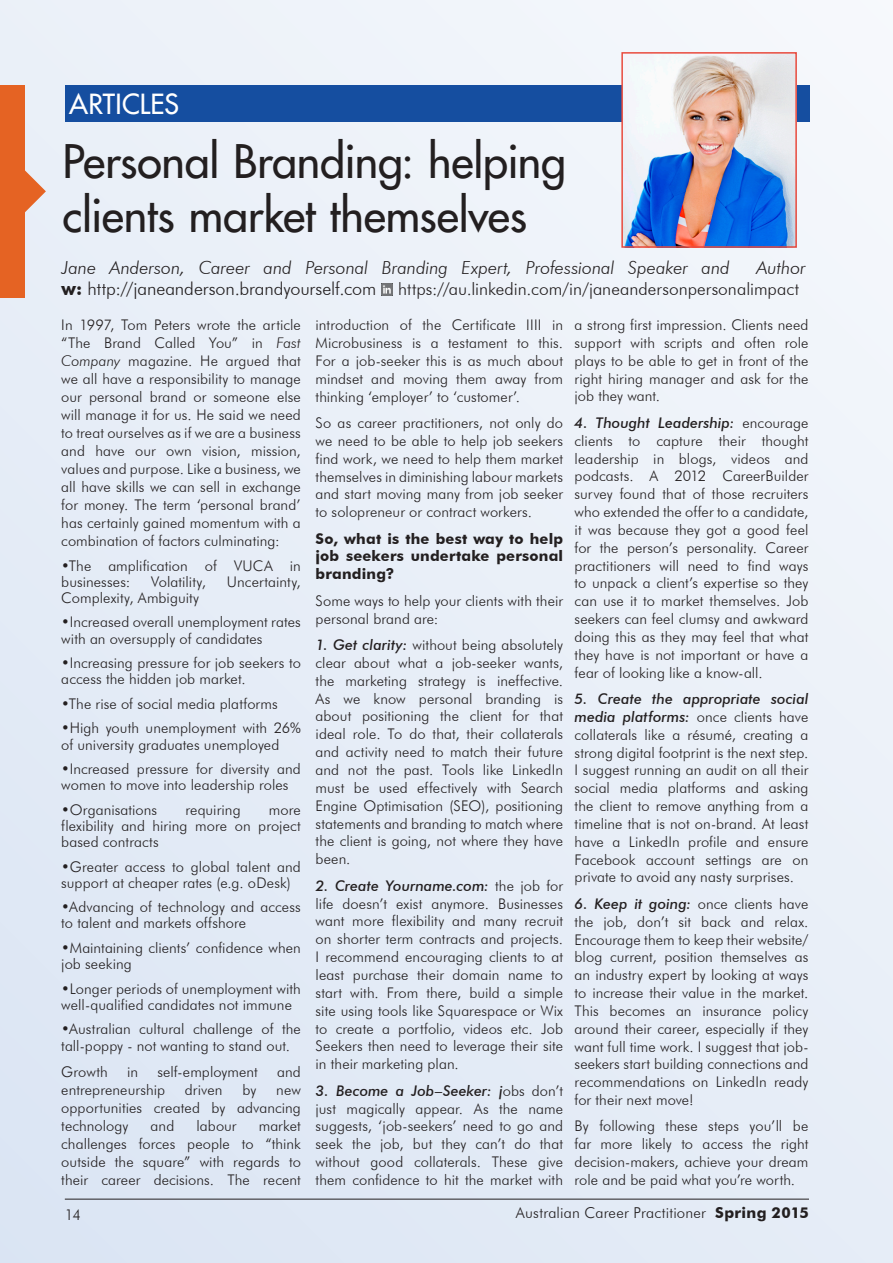
<style>
.page{position:relative;width:893px;height:1263px;background:#e8eef7}
.page>*{position:absolute;margin:0;border:0;box-sizing:border-box;transform-origin:0 0}
.content_numbers_-_18{font:45px/54px "Futura LT";letter-spacing:-.005em;color:#231f20}
.t1{font:27px "Futura LT";letter-spacing:.005em;color:#fff}
.author_details_-_lig{font:italic 300 18px "Futura BT";letter-spacing:-.005em;color:#231f20}
.author_details_-_lig-2{font:300 18px "Futura BT";letter-spacing:-.005em;color:#231f20}
.author_details_-_lig-3{font:300 17.25px "Futura BT";color:#231f20}
.page_number_-_light{font:300 15px "Futura BT";letter-spacing:.015em;color:#231f20}
.body_text_-_light_10{font:300 14.7px/17.9px "Futura BT";letter-spacing:.005em;color:#231f20;text-align:justify}
.Paragraph_Style_3{font:300 14.7px/16px "Futura BT";letter-spacing:.005em;color:#231f20}
.body_text_-_light_10-2{font:700 14.7px/17.9px "Futura BT";letter-spacing:.01em;color:#231f20;text-align:justify}
.s1{font-weight:700}
.s2{font-weight:500;font-style:italic}
.s3{font-style:italic}
</style>
<div class="page">
<div style="left:0;top:85px;width:25px;height:213px;background:#e56323"></div>
<svg style="left:25px;top:170px;width:21px;height:42px"></svg>
<div style="left:65px;top:85px;width:745px;height:36px;background:#154ea0"></div>
<hr style="left:65px;top:1199px;width:744px;height:1px;background:#231f20">
<svg style="left:381px;top:284px;width:12px;height:11px"></svg>
<img style="left:624px;top:55px;width:170px;height:190px">
<div style="left:621px;top:52px;width:176px;height:196px;border:2px solid #e94b3e"></div>
<h2 class="t1" style="left:69px;top:86px;width:111px">ARTICLES</h2>
<p class="content_numbers_-_18" style="left:62px;top:134px;width:505px">Personal Branding: helping clients market themselves</p>
<p class="author_details_-_lig" style="left:62px;top:257px;width:670px">Jane Anderson, Career and Personal Branding Expert, Professional Speaker and</p>
<p class="author_details_-_lig" style="left:757px;top:257px;width:50px">Author</p>
<p class="author_details_-_lig-2" style="left:62px;top:278px;width:316px"><span class="s1">w:</span> http://janeanderson.brandyourself.com</p>
<p class="author_details_-_lig-3" style="left:398px;top:279px;width:402px">https://au.linkedin.com/in/janeandersonpersonalimpact</p>
<p class="body_text_-_light_10" style="left:316px;top:316px;width:249px">introduction of the Certificate IIII in Microbusiness is a testament to this.<br>For a job-seeker this is as much about mindset and moving them away from thinking ‘employer’ to ‘customer’.</p>
<p class="body_text_-_light_10" style="left:316px;top:414px;width:249px">So as career practitioners, not only do we need to be able to help job seekers find work, we need to help them market themselves in diminishing labour markets and start moving many from job seeker to solopreneur or contract workers.</p>
<p class="body_text_-_light_10-2" style="left:316px;top:529px;width:249px">So, what is the best way to help job seekers undertake personal branding?</p>
<p class="body_text_-_light_10" style="left:316px;top:591px;width:249px">Some ways to help your clients with their personal brand are:</p>
<p class="body_text_-_light_10" style="left:316px;top:636px;width:249px"><span class="s2">1. Get clarity:</span> without being absolutely clear about what a job-seeker wants, the marketing strategy is ineffective.<br>As we know personal branding is about positioning the client for that ideal role. To do that, their collaterals and activity need to match their future and not the past. Tools like LinkedIn must be used effectively with Search Engine Optimisation (SEO), positioning statements and branding to match where the client is going, not where they have been.</p>
<p class="body_text_-_light_10" style="left:316px;top:876px;width:249px"><span class="s2">2. Create Yourname.com:</span> the job for life doesn’t exist anymore. Businesses want more flexibility and many recruit on shorter term contracts and projects.<br>I recommend encouraging clients to at least purchase their domain name to start with. From there, build a simple site using tools like Squarespace or Wix to create a portfolio, videos etc. Job Seekers then need to leverage their site in their marketing plan.</p>
<p class="body_text_-_light_10" style="left:316px;top:1081px;width:249px"><span class="s2">3. Become a Job–Seeker: j</span>obs don’t just magically appear. As the name suggests, ‘job-seekers’ need to go and seek the job, but they can’t do that without good collaterals. These give them confidence to hit the market with</p>
<p class="body_text_-_light_10" style="left:575px;top:316px;width:235px">a strong first impression. Clients need support with scripts and often role plays to be able to get in front of the right hiring manager and ask for the job they want.</p>
<p class="body_text_-_light_10" style="left:575px;top:414px;width:235px"><span class="s2">4. Thought Leadership:</span> encourage clients to capture their thought leadership in blogs, videos and podcasts. A 2012 CareerBuilder survey found that of those recruiters who extended the offer to a candidate, it was because they got a good feel for the person’s personality. Career practitioners will need to find ways to unpack a client’s expertise so they can use it to market themselves. Job seekers can feel clumsy and awkward doing this as they may feel that what they have is not important or have a fear of looking like a know-all.</p>
<p class="body_text_-_light_10" style="left:575px;top:690px;width:235px"><span class="s2">5. Create the appropriate social media platforms:</span> once clients have collaterals like a résumé, creating a strong digital footprint is the next step.<br>I suggest running an audit on all their social media platforms and asking the client to remove anything from a timeline that is not on-brand. At least have a LinkedIn profile and ensure Facebook account settings are on private to avoid any nasty surprises.</p>
<p class="body_text_-_light_10" style="left:575px;top:894px;width:235px"><span class="s2">6. Keep it going:</span> once clients have the job, don’t sit back and relax.<br>Encourage them to keep their website/ blog current, position themselves as an industry expert by looking at ways to increase their value in the market.<br>This becomes an insurance policy around their career, especially if they want full time work. I suggest that job&shy;seekers start building connections and recommendations on LinkedIn ready for their next move!</p>
<p class="body_text_-_light_10" style="left:575px;top:1117px;width:235px">By following these steps you’ll be far more likely to access the right decision-makers, achieve your dream role and be paid what you’re worth.</p>
<p class="body_text_-_light_10" style="left:61px;top:316px;width:241px">In 1997, Tom Peters wrote the article “The Brand Called You” in <span class="s3">Fast Company</span> magazine. He argued that we all have a responsibility to manage our personal brand or someone else will manage it for us. He said we need to treat ourselves as if we are a business and have our own vision, mission, values and purpose. Like a business, we all have skills we can sell in exchange for money. The term ‘personal brand’ has certainly gained momentum with a combination of factors culminating:</p>
<p class="Paragraph_Style_3" style="left:61px;top:557px;width:241px">•The amplification of VUCA in businesses:</p>
<p class="Paragraph_Style_3" style="left:151px;top:573px;width:56px">Volatility,</p>
<p class="Paragraph_Style_3" style="left:227px;top:573px;width:75px">Uncertainty,</p>
<p class="Paragraph_Style_3" style="left:61px;top:589px;width:139px">Complexity, Ambiguity</p>
<p class="Paragraph_Style_3" style="left:61px;top:614px;width:241px">•Increased overall unemployment rates with an oversupply of candidates</p>
<p class="Paragraph_Style_3" style="left:61px;top:655px;width:241px">•Increasing pressure for job seekers to access the hidden job market.</p>
<p class="Paragraph_Style_3" style="left:61px;top:695px;width:218px">•The rise of social media platforms</p>
<p class="Paragraph_Style_3" style="left:61px;top:720px;width:241px">•High youth unemployment with 26% of university graduates unemployed</p>
<p class="Paragraph_Style_3" style="left:61px;top:761px;width:241px">•Increased pressure for diversity and women to move into leadership roles</p>
<p class="Paragraph_Style_3" style="left:61px;top:801px;width:97px">•Organisations</p>
<p class="Paragraph_Style_3" style="left:185px;top:801px;width:57px">requiring</p>
<p class="Paragraph_Style_3" style="left:61px;top:801px;width:241px;text-align:justify;text-indent:208px">more flexibility and hiring more on project based contracts</p>
<p class="Paragraph_Style_3" style="left:61px;top:858px;width:241px">•Greater access to global talent and support at cheaper rates (e.g. oDesk)</p>
<p class="Paragraph_Style_3" style="left:61px;top:899px;width:241px">•Advancing of technology and access to talent and markets offshore</p>
<p class="Paragraph_Style_3" style="left:61px;top:940px;width:241px">•Maintaining clients’ confidence when job seeking</p>
<p class="Paragraph_Style_3" style="left:61px;top:980px;width:241px">•Longer periods of unemployment with well-qualified candidates not immune</p>
<p class="Paragraph_Style_3" style="left:61px;top:1021px;width:241px">•Australian cultural challenge of the tall-poppy - not wanting to stand out.</p>
<p class="body_text_-_light_10" style="left:61px;top:1063px;width:48px">Growth</p>
<p class="body_text_-_light_10" style="left:127px;top:1063px;width:13px">in</p>
<p class="body_text_-_light_10" style="left:157px;top:1063px;width:102px">self-employment</p>
<p class="body_text_-_light_10" style="left:277px;top:1063px;width:25px">and</p>
<p class="body_text_-_light_10" style="left:61px;top:1081px;width:105px">entrepreneurship</p>
<p class="body_text_-_light_10" style="left:185px;top:1081px;width:39px">driven</p>
<p class="body_text_-_light_10" style="left:242px;top:1081px;width:15px">by</p>
<p class="body_text_-_light_10" style="left:61px;top:1081px;width:241px;text-indent:215px">new opportunities created by advancing technology</p>
<p class="body_text_-_light_10" style="left:61px;top:1117px;width:241px;text-indent:197px">market challenges forces people to “think outside the square” with regards to their career decisions. The recent</p>
<p class="body_text_-_light_10" style="left:151px;top:1117px;width:25px">and</p>
<p class="body_text_-_light_10" style="left:196px;top:1117px;width:42px">labour</p>
<p class="page_number_-_light" style="left:65px;top:1205px;width:18px">14</p>
<p class="page_number_-_light" style="left:516px;top:1203px;width:294px">Australian Career Practitioner <span class="s1">Spring 2015</span></p>
</div>
